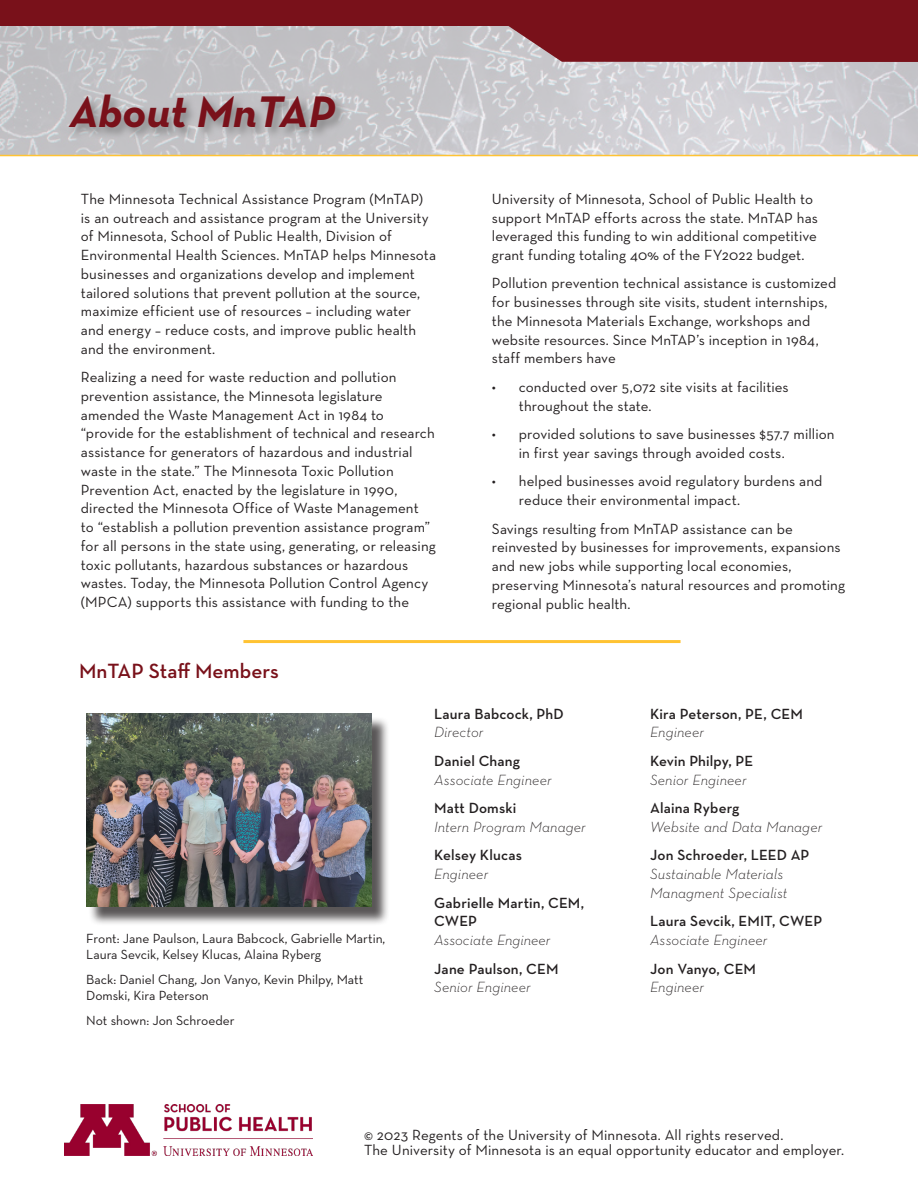
<style>
.page{position:relative;width:918px;height:1188px;background:#fff}
.page>*{position:absolute;margin:0;border:0;box-sizing:border-box;transform-origin:0 0}
.Secondary_Headline{font:italic 700 45px "Neutra Text";color:#79111a}
.Left_Headline_1{font:600 21px "Neutraface Text";color:#79111a}
.Body_Text{font:15px/18.8px "Neutra Text";letter-spacing:.005em;color:#231f20}
.Body_Text-2{font:600 15px/18.8px "Neutra Text";letter-spacing:.005em;color:#231f20}
.Body_Text-3{font:italic 300 15px/18.8px "Neutra Text";letter-spacing:.005em;color:#231f20}
.Footer-Left{font:15px "Neutra Text";letter-spacing:.005em;color:#231f20}
.Subhed2{font:13.5px/16.2px "Neutra Text";color:#231f20}
.s1{font-weight:300;font-style:italic}
.s2{font-weight:600;font-style:normal}
</style>
<div class="page">
<img style="left:0;top:26px;width:918px;height:129px">
<div style="left:0;top:0;width:918px;height:26px;background:#79111a"></div>
<hr style="left:243px;top:640px;width:438px;height:3px;background:#ffc333">
<svg style="left:504px;top:26px;width:414px;height:37px;background:#81242d"></svg>
<img style="left:65px;top:1104px;width:248px;height:51px">
<div style="left:67px;top:92px;width:281px;height:47px;background:#868687;opacity:.97"></div>
<hr style="left:0;top:155px;width:918px;height:1px;background:#ffc333">
<div style="left:89px;top:716px;width:301px;height:209px;background:#231f20;opacity:.75"></div>
<img style="left:86px;top:714px;width:285px;height:193px">
<p class="Secondary_Headline" style="left:70px;top:84px;width:267px">About MnTAP</p>
<p class="Body_Text" style="left:81px;top:189px;width:357px">The Minnesota Technical Assistance Program (MnTAP) is an outreach and assistance program at the University of Minnesota, School of Public Health, Division of Environmental Health Sciences. MnTAP helps Minnesota businesses and organizations develop and implement tailored solutions that prevent pollution at the source, maximize efficient use of resources – including water and energy – reduce costs, and improve public health and the environment.</p>
<p class="Body_Text" style="left:81px;top:367px;width:356px">Realizing a need for waste reduction and pollution prevention assistance, the Minnesota legislature amended the Waste Management Act in 1984 to “provide for the establishment of technical and research assistance for generators of hazardous and industrial waste in the state.” The Minnesota Toxic Pollution Prevention Act, enacted by the legislature in 1990, directed the Minnesota Office of Waste Management<br>to “establish a pollution prevention assistance program” for all persons in the state using, generating, or releasing toxic pollutants, hazardous substances or hazardous wastes. Today, the Minnesota Pollution Control Agency (MPCA) supports this assistance with funding to the</p>
<p class="Left_Headline_1" style="left:79px;top:658px;width:201px">MnTAP Staff Members</p>
<p class="Body_Text" style="left:492px;top:189px;width:328px">University of Minnesota, School of Public Health to support MnTAP efforts across the state. MnTAP has leveraged this funding to win additional competitive grant funding totaling 40% of the FY2022 budget.</p>
<p class="Body_Text" style="left:492px;top:274px;width:346px">Pollution prevention technical assistance is customized for businesses through site visits, student internships, the Minnesota Materials Exchange, workshops and website resources. Since MnTAP’s inception in 1984, staff members have</p>
<p class="Body_Text" style="left:519px;top:377px;width:271px;text-indent:-27px">• conducted over 5,072 site visits at facilities throughout the state.</p>
<p class="Body_Text" style="left:519px;top:424px;width:317px;text-indent:-27px">• provided solutions to save businesses $57.7 million in first year savings through avoided costs.</p>
<p class="Body_Text" style="left:519px;top:472px;width:305px;text-indent:-27px">• helped businesses avoid regulatory burdens and reduce their environmental impact.</p>
<p class="Body_Text" style="left:492px;top:519px;width:355px">Savings resulting from MnTAP assistance can be reinvested by businesses for improvements, expansions and new jobs while supporting local economies, preserving Minnesota’s natural resources and promoting regional public health.</p>
<p class="Subhed2" style="left:86px;top:930px;width:301px">Front: Jane Paulson, Laura Babcock, Gabrielle Martin,<br>Laura Sevcik, Kelsey Klucas, Alaina Ryberg</p>
<p class="Subhed2" style="left:86px;top:971px;width:278px">Back: Daniel Chang, Jon Vanyo, Kevin Philpy, Matt<br>Domski, Kira Peterson</p>
<p class="Subhed2" style="left:86px;top:1012px;width:150px">Not shown: Jon Schroeder</p>
<p class="Body_Text-2" style="left:434px;top:704px;width:131px">Laura Babcock, PhD<br><span class="s1">Director</span></p>
<p class="Body_Text-3" style="left:434px;top:751px;width:119px"><span class="s2">Daniel Chang<br></span>Associate Engineer</p>
<p class="Body_Text-3" style="left:434px;top:798px;width:153px"><span class="s2">Matt Domski<br></span>Intern Program Manager</p>
<p class="Body_Text-2" style="left:434px;top:846px;width:89px">Kelsey Klucas<br><span class="s1">Engineer</span></p>
<p class="Body_Text-2" style="left:434px;top:893px;width:152px">Gabrielle Martin, CEM,<br>CWEP<br><span class="s1">Associate Engineer</span></p>
<p class="Body_Text-2" style="left:434px;top:959px;width:126px">Jane Paulson, CEM<br><span class="s1">Senior Engineer</span></p>
<p class="Body_Text-2" style="left:650px;top:704px;width:154px">Kira Peterson, PE, CEM<br><span class="s1">Engineer</span></p>
<p class="Body_Text-2" style="left:650px;top:751px;width:105px">Kevin Philpy, PE<br><span class="s1">Senior Engineer</span></p>
<p class="Body_Text-3" style="left:650px;top:798px;width:174px"><span class="s2">Alaina Ryberg<br></span>Website and Data Manager</p>
<p class="Body_Text-3" style="left:650px;top:846px;width:161px"><span class="s2">Jon Schroeder, LEED AP<br></span>Sustainable Materials<br>Managment Specialist</p>
<p class="Body_Text-2" style="left:650px;top:912px;width:174px">Laura Sevcik, EMIT, CWEP<br><span class="s1">Associate Engineer</span></p>
<p class="Body_Text-2" style="left:650px;top:959px;width:107px">Jon Vanyo, CEM<br><span class="s1">Engineer</span></p>
<p class="Footer-Left" style="left:364px;top:1126px;width:421px">© 2023 Regents of the University of Minnesota. All rights reserved.</p>
<p class="Footer-Left" style="left:364px;top:1141px;width:482px">The University of Minnesota is an equal opportunity educator and employer.</p>
</div>
